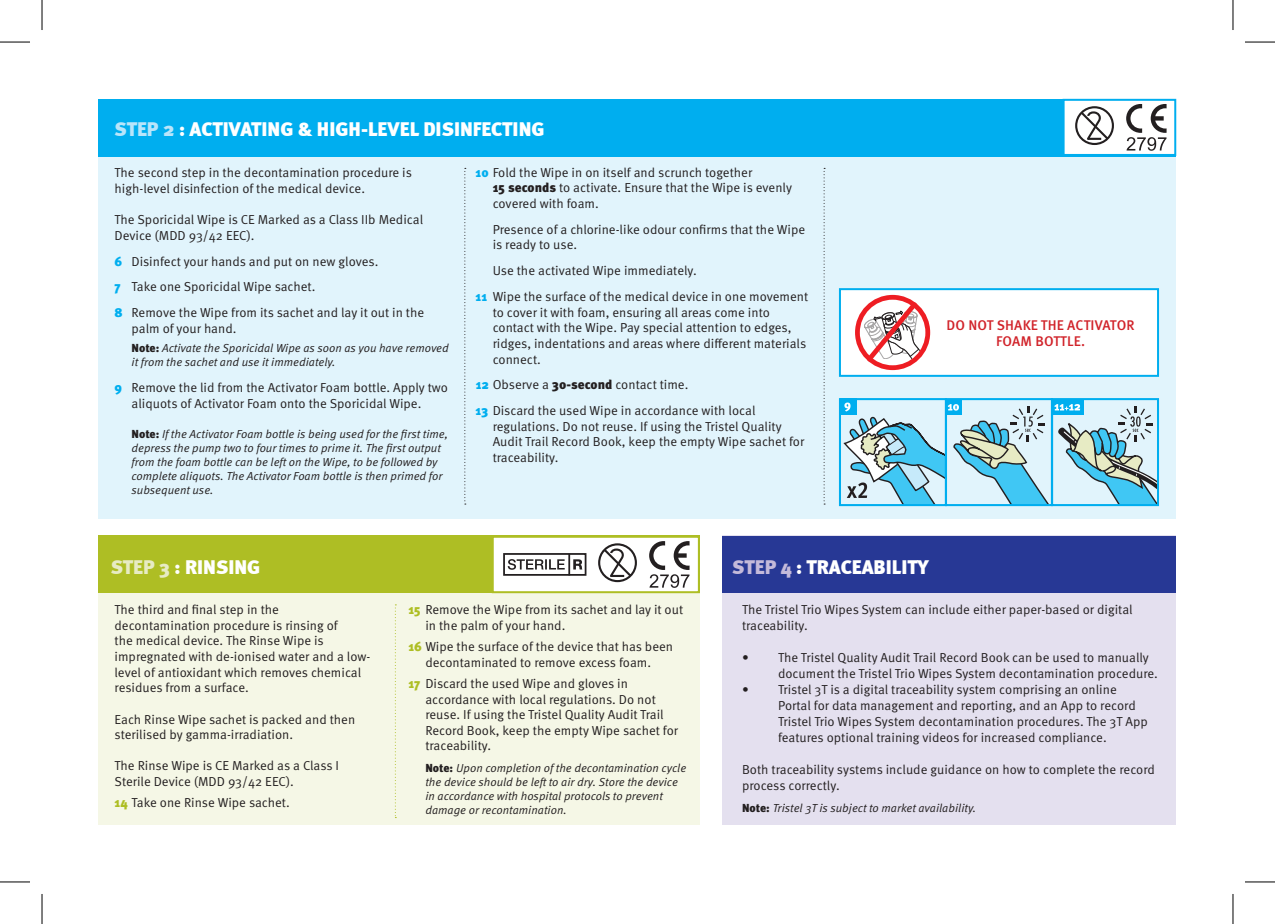
<style>
.page{position:relative;width:1275px;height:924px;background:#fff}
.page>*{position:absolute;margin:0;border:0;box-sizing:border-box;transform-origin:0 0}
.t1{font:900 20px "Meta";color:#fff}
.User_Text{font:500 14px/16px "Meta Pro";letter-spacing:.01em;color:#d1232a;text-align:center}
.User_Text-2{font:13px/15.6px "Meta Pro";color:#231f20}
.User_Text-3{font:italic 11.6px/14px "Meta Pro";color:#231f20}
.s1{color:#b9e5fa}
.s2{font-weight:900;color:#00aeef}
.s3{font-weight:900;font-style:normal}
.s4{font-weight:900}
.s5{color:#e7ebc4}
.s6{color:#c4bada}
.s7{font-weight:900;color:#aebe24}
</style>
<div class="page">
<div style="left:99px;top:99px;width:1077px;height:419px;background:#e1f4fc"></div>
<div style="left:99px;top:535px;width:601px;height:289px;background:#f5f7e6"></div>
<div style="left:722px;top:535px;width:454px;height:289px;background:#e4e0ef"></div>
<div style="left:99px;top:99px;width:1077px;height:57px;background:#00aeef"></div>
<div style="left:99px;top:535px;width:601px;height:58px;background:#aebe24"></div>
<div style="left:722px;top:536px;width:454px;height:57px;background:#273895"></div>
<svg style="left:464px;top:168px;width:2px;height:336px"></svg>
<svg style="left:823px;top:168px;width:2px;height:336px"></svg>
<svg style="left:395px;top:604px;width:1px;height:213px"></svg>
<div style="left:1062px;top:99px;width:114px;height:57px;background:#fff;border:2px solid #00aeef"></div>
<svg style="left:1075px;top:106px;width:39px;height:39px"></svg>
<div style="left:839px;top:398px;width:108px;height:108px;border:2px solid #00aeef"></div>
<div style="left:945px;top:398px;width:108px;height:108px;border:2px solid #00aeef"></div>
<div style="left:1051px;top:398px;width:108px;height:108px;border:2px solid #00aeef"></div>
<div style="left:840px;top:398px;width:16px;height:17px;background:#00aeef"></div>
<div style="left:946px;top:399px;width:16px;height:16px;background:#00aeef"></div>
<div style="left:1051px;top:399px;width:33px;height:16px;background:#00aeef"></div>
<svg style="left:1126px;top:104px;width:40px;height:47px"></svg>
<div style="left:492px;top:535px;width:208px;height:58px;background:#fff;border:2px solid #aebe24"></div>
<div style="left:503px;top:553px;width:83px;height:22px;border:2px solid #231f20"></div>
<hr style="left:568px;top:553px;width:2px;height:22px;background:#231f20">
<svg style="left:508px;top:559px;width:74px;height:10px"></svg>
<div style="left:839px;top:288px;width:320px;height:88px;background:#fff;border:2px solid #00aeef"></div>
<svg style="left:855px;top:295px;width:75px;height:75px"></svg>
<svg style="left:842px;top:402px;width:316px;height:103px"></svg>
<svg style="left:598px;top:543px;width:39px;height:40px"></svg>
<svg style="left:649px;top:541px;width:40px;height:46px"></svg>
<hr style="left:0;top:42px;width:30px;height:1px;background:#000">
<hr style="left:1245px;top:42px;width:30px;height:1px;background:#000">
<hr style="left:0;top:881px;width:30px;height:1px;background:#000">
<hr style="left:1245px;top:881px;width:30px;height:1px;background:#000">
<hr style="left:42px;top:0;width:1px;height:30px;background:#000">
<hr style="left:42px;top:893px;width:1px;height:30px;background:#000">
<hr style="left:1232px;top:0;width:1px;height:30px;background:#000">
<hr style="left:1232px;top:893px;width:1px;height:30px;background:#000">
<p class="t1" style="left:115px;top:117px;width:431px"><span class="s1">STEP 2</span> : ACTIVATING &amp; HIGH-LEVEL DISINFECTING</p>
<p class="User_Text-2" style="left:115px;top:165px;width:299px">The second step in the decontamination procedure is high-level disinfection of the medical device.</p>
<p class="User_Text-2" style="left:115px;top:212px;width:310px">The Sporicidal Wipe is CE Marked as a Class IIb Medical<br>Device (MDD 93/42 EEC).</p>
<p class="User_Text-2" style="left:115px;top:253px;width:265px"><span class="s2">6</span> Disinfect your hands and put on new gloves.</p>
<p class="User_Text-2" style="left:115px;top:279px;width:202px"><span class="s2">7</span> Take one Sporicidal Wipe sachet.</p>
<p class="User_Text-2" style="left:132px;top:305px;width:294px;text-indent:-17px"><span class="s2">8</span> Remove the Wipe from its sachet and lay it out in the palm of your hand.</p>
<p class="User_Text-3" style="left:132px;top:342px;width:319px"><span class="s3">Note:</span> Activate the Sporicidal Wipe as soon as you have removed it from the sachet and use it immediately.</p>
<p class="User_Text-2" style="left:132px;top:380px;width:318px;text-indent:-17px"><span class="s2">9</span> Remove the lid from the Activator Foam bottle. Apply two aliquots of Activator Foam onto the Sporicidal Wipe.</p>
<p class="User_Text-3" style="left:132px;top:427px;width:318px"><span class="s3">Note:</span> If the Activator Foam bottle is being used for the first time, depress the pump two to four times to prime it. The first output from the foam bottle can be left on the Wipe, to be followed by complete aliquots. The Activator Foam bottle is then primed for subsequent use.</p>
<p class="User_Text-2" style="left:493px;top:164px;width:301px;text-indent:-17px"><span class="s2">10</span> Fold the Wipe in on itself and scrunch together<br><span class="s4">15 seconds</span> to activate. Ensure that the Wipe is evenly covered with foam.</p>
<p class="User_Text-2" style="left:493px;top:221px;width:314px">Presence of a chlorine-like odour confirms that the Wipe is ready to use.</p>
<p class="User_Text-2" style="left:493px;top:263px;width:206px">Use the activated Wipe immediately.</p>
<p class="User_Text-2" style="left:493px;top:289px;width:317px;text-indent:-17px"><span class="s2">11</span> Wipe the surface of the medical device in one movement to cover it with foam, ensuring all areas come into contact with the Wipe. Pay special attention to edges, ridges, indentations and areas where different materials connect.</p>
<p class="User_Text-2" style="left:476px;top:377px;width:214px"><span class="s2">12</span> Observe a <span class="s4">30-second</span> contact time.</p>
<p class="User_Text-2" style="left:493px;top:403px;width:313px;text-indent:-17px"><span class="s2">13</span> Discard the used Wipe in accordance with local regulations. Do not reuse. If using the Tristel Quality Audit Trail Record Book, keep the empty Wipe sachet for traceability.</p>
<p class="User_Text" style="left:946px;top:317px;width:190px">DO NOT SHAKE THE ACTIVATOR<br>FOAM BOTTLE.</p>
<p class="t1" style="left:111px;top:554px;width:151px"><span class="s5">STEP 3</span> : RINSING</p>
<p class="t1" style="left:732px;top:554px;width:198px"><span class="s6">STEP 4</span> : TRACEABILITY</p>
<p class="User_Text-2" style="left:115px;top:601px;width:257px">The third and final step in the decontamination procedure is rinsing of<br>the medical device. The Rinse Wipe is impregnated with de-ionised water and a low&shy;level of antioxidant which removes chemical residues from a surface.</p>
<p class="User_Text-2" style="left:115px;top:711px;width:242px">Each Rinse Wipe sachet is packed and then sterilised by gamma-irradiation.</p>
<p class="User_Text-2" style="left:115px;top:757px;width:226px">The Rinse Wipe is CE Marked as a Class I<br>Sterile Device (MDD 93/42 EEC).</p>
<p class="User_Text-2" style="left:115px;top:794px;width:177px"><span class="s7">14</span> Take one Rinse Wipe sachet.</p>
<p class="User_Text-2" style="left:425px;top:601px;width:259px;text-indent:-17px"><span class="s7">15</span> Remove the Wipe from its sachet and lay it out in the palm of your hand.</p>
<p class="User_Text-2" style="left:408px;top:638px;width:266px;text-align:center"><span class="s7">16</span> Wipe the surface of the device that has been decontaminated to remove excess foam.</p>
<p class="User_Text-2" style="left:425px;top:675px;width:254px;text-indent:-17px"><span class="s7">17</span> Discard the used Wipe and gloves in accordance with local regulations. Do not reuse. If using the Tristel Quality Audit Trail Record Book, keep the empty Wipe sachet for traceability.</p>
<p class="User_Text-3" style="left:425px;top:761px;width:262px"><span class="s3">Note:</span> Upon completion of the decontamination cycle the device should be left to air dry. Store the device in accordance with hospital protocols to prevent damage or recontamination.</p>
<p class="User_Text-2" style="left:742px;top:601px;width:392px">The Tristel Trio Wipes System can include either paper-based or digital traceability.</p>
<p class="User_Text-2" style="left:778px;top:649px;width:381px;text-indent:-36px">• The Tristel Quality Audit Trail Record Book can be used to manually document the Tristel Trio Wipes System decontamination procedure.</p>
<p class="User_Text-2" style="left:778px;top:681px;width:371px;text-indent:-36px">• Tristel 3T is a digital traceability system comprising an online Portal for data management and reporting, and an App to record Tristel Trio Wipes System decontamination procedures. The 3T App features optional training videos for increased compliance.</p>
<p class="User_Text-2" style="left:742px;top:761px;width:414px">Both traceability systems include guidance on how to complete the record process correctly.</p>
<p class="User_Text-3" style="left:742px;top:800px;width:236px"><span class="s3">Note:</span> Tristel 3T is subject to market availability.</p>
</div>
